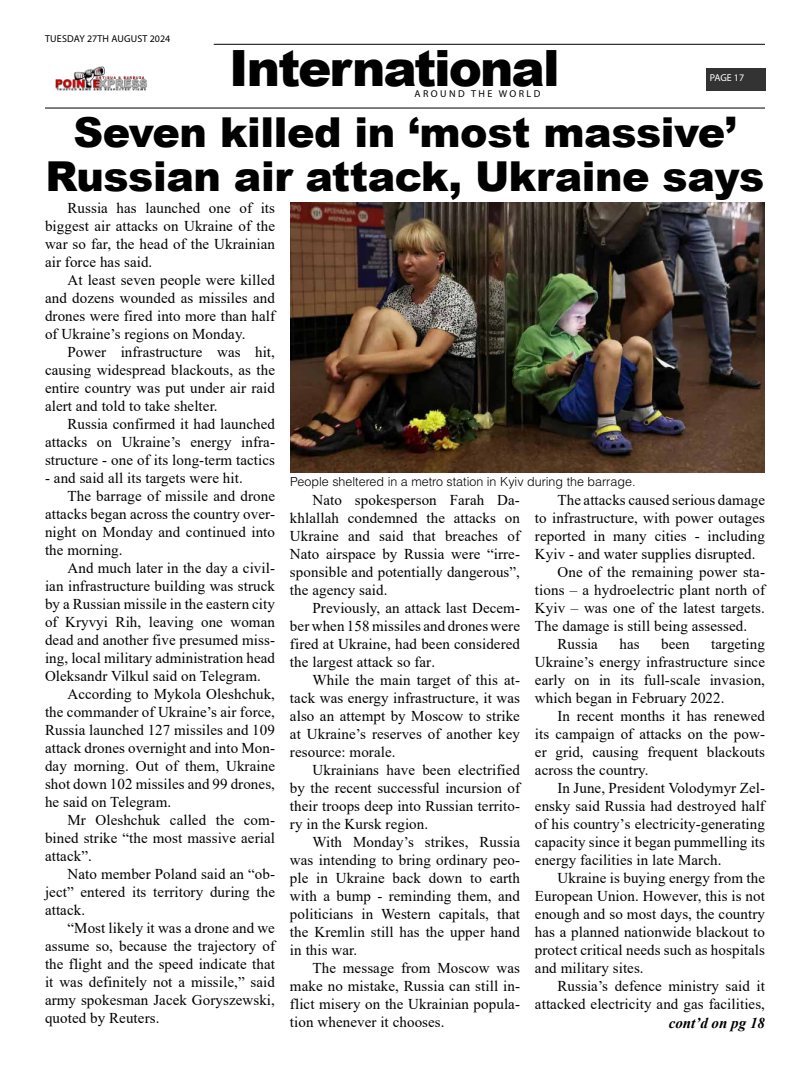
<style>
.page{position:relative;width:810px;height:1080px;background:#fff}
.page>*{position:absolute;margin:0;border:0;box-sizing:border-box;transform-origin:0 0}
.t1{font:900 50px "Arial";letter-spacing:-.04em;color:#000}
.t2{font:900 41.25px/43.8px "Arial";letter-spacing:-.01em;color:#000;text-align:center}
.t3{font:15px/18px "Times New Roman";letter-spacing:.005em;color:#000;text-align:justify}
.t4{font:italic 700 15px "Times New Roman";color:#000}
.t5{font:300 12.5px "Helvetica LT Std";color:#000}
.t6{font:10px "Myriad Pro";letter-spacing:.02em;color:#000}
.t7{font:10px "Myriad Pro";letter-spacing:.24em;color:#000}
.t8{font:10px "Myriad Pro";letter-spacing:-.005em;color:#fff}
</style>
<div class="page">
<hr style="left:45px;top:107px;width:720px;height:2px;background:#333">
<hr style="left:214px;top:44px;width:551px;height:1px;background:#333">
<div style="left:706px;top:68px;width:60px;height:23px;background:#333"></div>
<img style="left:55px;top:66px;width:93px;height:25px">
<img style="left:290px;top:202px;width:475px;height:270px">
<p class="t6" style="left:45px;top:33px;width:127px">TUESDAY 27TH AUGUST 2024</p>
<h1 class="t1" style="left:229px;top:31px;width:332px">International</h1>
<p class="t7" style="left:415px;top:87px;width:127px">AROUND THE WORLD</p>
<p class="t8" style="left:710px;top:72px;width:36px">PAGE 17</p>
<h2 class="t2" style="left:45px;top:109px;width:721px">Seven killed in ‘most massive’<br>Russian air attack, Ukraine says</h2>
<p class="t3" style="left:45px;top:198px;width:232px;text-indent:22px">Russia has launched one of its biggest air attacks on Ukraine of the war so far, the head of the Ukrainian air force has said.</p>
<p class="t3" style="left:45px;top:270px;width:232px;text-indent:22px">At least seven people were killed and dozens wounded as missiles and drones were fired into more than half of Ukraine’s regions on Monday.</p>
<p class="t3" style="left:45px;top:342px;width:232px;text-indent:22px">Power infrastructure was hit, causing widespread blackouts, as the entire country was put under air raid alert and told to take shelter.</p>
<p class="t3" style="left:45px;top:414px;width:232px;text-indent:22px">Russia confirmed it had launched attacks on Ukraine’s energy infra&shy;structure - one of its long-term tactics</p>
<p class="t3" style="left:45px;top:468px;width:199px">- and said all its targets were hit.</p>
<p class="t3" style="left:68px;top:486px;width:209px">The barrage of missile and drone</p>
<p class="t3" style="left:45px;top:504px;width:231px">attacks began across the country over-</p>
<p class="t3" style="left:45px;top:522px;width:232px">night on Monday and continued into</p>
<p class="t3" style="left:45px;top:540px;width:79px">the morning.</p>
<p class="t3" style="left:68px;top:558px;width:209px">And much later in the day a civil-</p>
<p class="t3" style="left:45px;top:576px;width:232px">ian infrastructure building was struck</p>
<p class="t3" style="left:45px;top:594px;width:232px">by a Russian missile in the eastern city</p>
<p class="t3" style="left:45px;top:612px;width:232px">of Kryvyi Rih, leaving one woman</p>
<p class="t3" style="left:45px;top:630px;width:232px">dead and another five presumed miss-</p>
<p class="t3" style="left:45px;top:648px;width:232px">ing, local military administration head</p>
<p class="t3" style="left:45px;top:666px;width:217px">Oleksandr Vilkul said on Telegram.</p>
<p class="t3" style="left:68px;top:684px;width:209px">According to Mykola Oleshchuk,</p>
<p class="t3" style="left:45px;top:702px;width:232px">the commander of Ukraine’s air force,</p>
<p class="t3" style="left:45px;top:720px;width:232px">Russia launched 127 missiles and 109</p>
<p class="t3" style="left:45px;top:738px;width:232px">attack drones overnight and into Mon-</p>
<p class="t3" style="left:45px;top:756px;width:232px">day morning. Out of them, Ukraine</p>
<p class="t3" style="left:45px;top:774px;width:232px">shot down 102 missiles and 99 drones,</p>
<p class="t3" style="left:45px;top:792px;width:128px">he said on Telegram.</p>
<p class="t3" style="left:68px;top:810px;width:209px">Mr Oleshchuk called the com-</p>
<p class="t3" style="left:45px;top:828px;width:232px">bined strike “the most massive aerial</p>
<p class="t3" style="left:45px;top:846px;width:48px">attack”.</p>
<p class="t3" style="left:68px;top:864px;width:209px">Nato member Poland said an “ob-</p>
<p class="t3" style="left:45px;top:882px;width:232px">ject” entered its territory during the</p>
<p class="t3" style="left:45px;top:900px;width:42px">attack.</p>
<p class="t3" style="left:68px;top:918px;width:209px">“Most likely it was a drone and we</p>
<p class="t3" style="left:45px;top:936px;width:232px">assume so, because the trajectory of</p>
<p class="t3" style="left:45px;top:954px;width:232px">the flight and the speed indicate that</p>
<p class="t3" style="left:45px;top:972px;width:232px">it was definitely not a missile,” said</p>
<p class="t3" style="left:45px;top:990px;width:232px">army spokesman Jacek Goryszewski,</p>
<p class="t3" style="left:45px;top:1008px;width:116px">quoted by Reuters.</p>
<p class="t5" style="left:290px;top:474px;width:347px">People sheltered in a metro station in Kyiv during the barrage.</p>
<p class="t3" style="left:290px;top:491px;width:232px;text-indent:22px">Nato spokesperson Farah Da&shy;khlallah condemned the attacks on Ukraine and said that breaches of Nato airspace by Russia were “irre&shy;sponsible and potentially dangerous”, the agency said.</p>
<p class="t3" style="left:290px;top:599px;width:232px;text-indent:22px">Previously, an attack last Decem&shy;ber when 158 missiles and drones were fired at Ukraine, had been considered the largest attack so far.</p>
<p class="t3" style="left:290px;top:671px;width:232px;text-indent:22px">While the main target of this at&shy;tack was energy infrastructure, it was also an attempt by Moscow to strike at Ukraine’s reserves of another key resource: morale.</p>
<p class="t3" style="left:290px;top:761px;width:232px;text-indent:22px">Ukrainians have been electrified by the recent successful incursion of their troops deep into Russian territo&shy;ry in the Kursk region.</p>
<p class="t3" style="left:290px;top:833px;width:232px;text-indent:22px">With Monday’s strikes, Russia was intending to bring ordinary peo&shy;ple in Ukraine back down to earth with a bump - reminding them, and politicians in Western capitals, that the Kremlin still has the upper hand in this war.</p>
<p class="t3" style="left:290px;top:959px;width:232px;text-indent:22px">The message from Moscow was make no mistake, Russia can still in&shy;flict misery on the Ukrainian popula&shy;tion whenever it chooses.</p>
<p class="t3" style="left:557px;top:491px;width:209px">The attacks caused serious damage</p>
<p class="t3" style="left:535px;top:509px;width:232px">to infrastructure, with power outages</p>
<p class="t3" style="left:535px;top:527px;width:232px">reported in many cities - including</p>
<p class="t3" style="left:535px;top:545px;width:222px">Kyiv - and water supplies disrupted.</p>
<p class="t3" style="left:557px;top:563px;width:209px">One of the remaining power sta-</p>
<p class="t3" style="left:535px;top:581px;width:232px">tions – a hydroelectric plant north of</p>
<p class="t3" style="left:535px;top:599px;width:232px">Kyiv – was one of the latest targets.</p>
<p class="t3" style="left:535px;top:617px;width:214px">The damage is still being assessed.</p>
<p class="t3" style="left:557px;top:635px;width:42px">Russia</p>
<p class="t3" style="left:619px;top:635px;width:22px">has</p>
<p class="t3" style="left:661px;top:635px;width:30px">been</p>
<p class="t3" style="left:535px;top:635px;width:232px;text-indent:176px">targeting Ukraine’s energy infrastructure since early on in its full-scale invasion, which began in February 2022.</p>
<p class="t3" style="left:535px;top:707px;width:232px;text-indent:22px">In recent months it has renewed its campaign of attacks on the pow&shy;er grid, causing frequent blackouts across the country.</p>
<p class="t3" style="left:535px;top:779px;width:232px;text-indent:22px">In June, President Volodymyr Zel&shy;ensky said Russia had destroyed half of his country’s electricity-generating capacity since it began pummelling its energy facilities in late March.</p>
<p class="t3" style="left:535px;top:869px;width:232px;text-indent:22px">Ukraine is buying energy from the European Union. However, this is not enough and so most days, the country has a planned nationwide blackout to protect critical needs such as hospitals and military sites.</p>
<p class="t3" style="left:535px;top:977px;width:232px;text-align:right">Russia’s defence ministry said it attacked electricity and gas facilities,</p>
<p class="t4" style="left:669px;top:1013px;width:98px">cont’d on pg 18</p>
</div>
